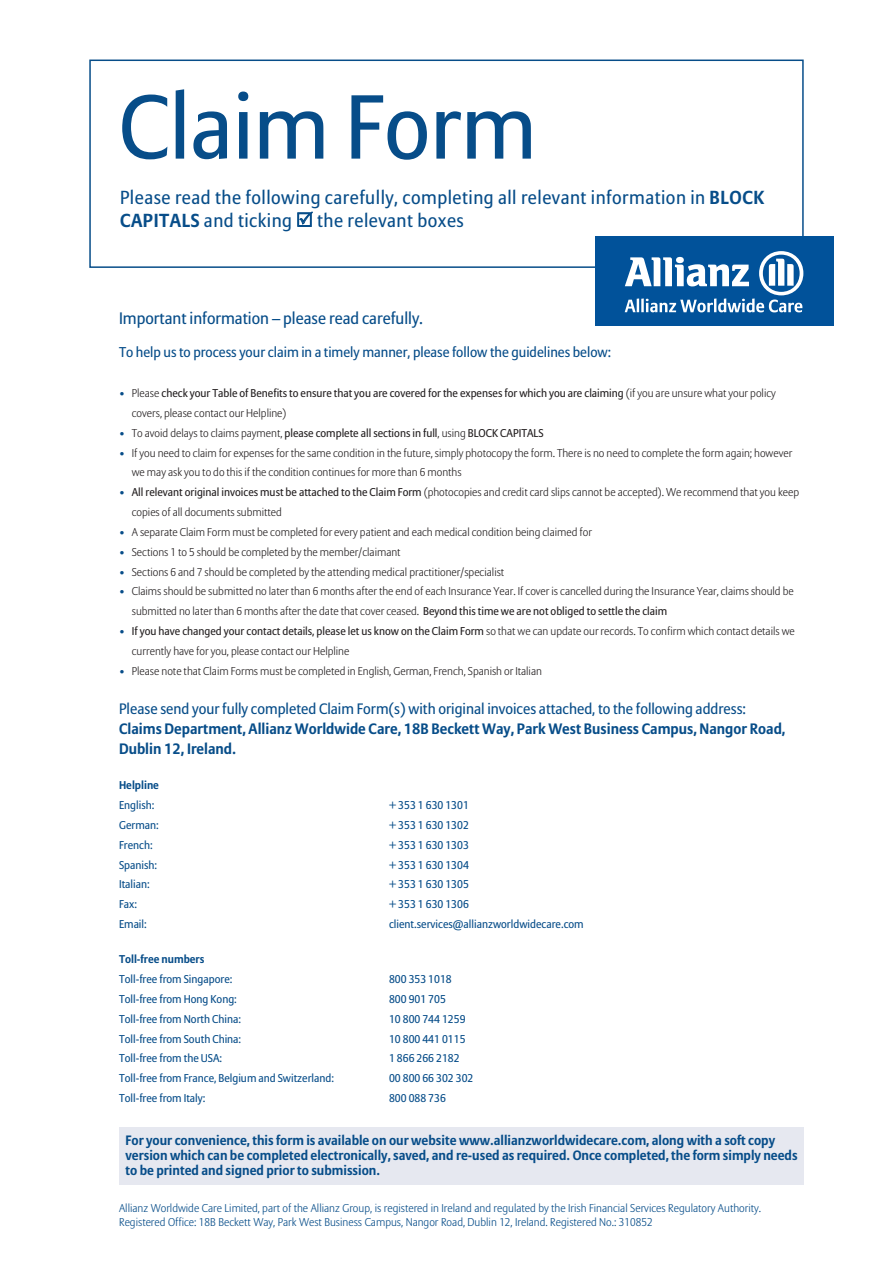
<style>
.page{position:relative;width:893px;height:1263px;background:#fff}
.page>*{position:absolute;margin:0;border:0;box-sizing:border-box;transform-origin:0 0}
.t1{font:90px "Allianz Sans";color:#074d89}
.t2{font:18.75px/22.5px "Allianz Sans";letter-spacing:.025em;color:#074d89}
.t3{font:16.5px "Allianz Sans";color:#074d89}
.t4{font:700 15px/19.8px "Allianz Sans";color:#074d89}
.t5{font:15px "Allianz Sans";color:#074d89}
.t6{font:14.1px "Allianz Sans";color:#074d89}
.t7{font:700 13.5px/15.3px "Allianz Sans";color:#074d89}
.t8{font:300 11.25px/19.8px "Allianz Sans";color:#231f20}
.t9{font:11.25px "Allianz Sans";color:#074d89}
.t10{font:11.25px/19.8px "Allianz Sans";color:#231f20}
.t11{font:300 11.25px/13.5px "Allianz Sans";color:#074d89}
.t12{font:700 11.25px "Allianz Sans";color:#074d89}
.s1{font-weight:700}
.s2{font-weight:300;color:#074d89}
.s3{font-weight:300}
.s4{color:#074d89}
.s5{font-weight:400}
</style>
<div class="page">
<div style="left:119px;top:1127px;width:685px;height:57px;background:#e6e8f0"></div>
<div style="left:89px;top:60px;width:715px;height:208px;border:2px solid #074d89"></div>
<div style="left:595px;top:237px;width:238px;height:88px;background:#01529a"></div>
<svg style="left:625px;top:251px;width:178px;height:61px"></svg>
<h1 class="t1" style="left:119px;top:75px;width:419px">Claim Form</h1>
<h2 class="t2" style="left:120px;top:186px;width:646px">Please read the following carefully, completing all relevant information in <span class="s1">BLOCK<br>CAPITALS</span> and ticking</h2>
<h2 class="t2" style="left:317px;top:209px;width:148px">the relevant boxes</h2>
<h3 class="t3" style="left:119px;top:308px;width:306px">Important information – please read carefully.</h3>
<p class="t6" style="left:119px;top:344px;width:494px">To help us to process your claim in a timely manner, please follow the guidelines below:</p>
<p class="t10" style="left:132px;top:383px;width:646px;text-indent:-13px"><span class="s2">•</span> <span class="s3">Please</span> check your Table of Benefits to ensure that you are covered for the expenses for which you are claiming <span class="s3">(if you are unsure what your policy covers, please contact our Helpline)</span></p>
<p class="t10" style="left:119px;top:423px;width:426px"><span class="s2">•</span> <span class="s3">To avoid delays to claims payment,</span> please complete all sections in full<span class="s3">, using</span> BLOCK CAPITALS</p>
<p class="t8" style="left:132px;top:443px;width:662px;text-indent:-13px"><span class="s4">•</span> If you need to claim for expenses for the same condition in the future, simply photocopy the form. There is no need to complete the form again; however we may ask you to do this if the condition continues for more than 6 months</p>
<p class="t8" style="left:132px;top:482px;width:669px;text-indent:-13px"><span class="s4">•</span> <span class="s5">All relevant original invoices must be attached to the Claim Form</span> (photocopies and credit card slips cannot be accepted). We recommend that you keep copies of all documents submitted</p>
<p class="t8" style="left:119px;top:522px;width:474px"><span class="s4">•</span> A separate Claim Form must be completed for every patient and each medical condition being claimed for</p>
<p class="t8" style="left:119px;top:542px;width:283px"><span class="s4">•</span> Sections 1 to 5 should be completed by the member/claimant</p>
<p class="t8" style="left:119px;top:562px;width:387px"><span class="s4">•</span> Sections 6 and 7 should be completed by the attending medical practitioner/specialist</p>
<p class="t8" style="left:132px;top:582px;width:663px;text-indent:-13px"><span class="s4">•</span> Claims should be submitted no later than 6 months after the end of each Insurance Year. If cover is cancelled during the Insurance Year, claims should be submitted no later than 6 months after the date that cover ceased. <span class="s5">Beyond this time we are not obliged to settle the claim</span></p>
<p class="t8" style="left:132px;top:621px;width:665px;text-indent:-13px"><span class="s4">•</span> <span class="s5">If you have changed your contact details, please let us know on the Claim Form</span> so that we can update our records. To confirm which contact details we currently have for you, please contact our Helpline</p>
<p class="t8" style="left:119px;top:661px;width:424px"><span class="s4">•</span> Please note that Claim Forms must be completed in English, German, French, Spanish or Italian</p>
<h3 class="t5" style="left:119px;top:700px;width:629px">Please send your fully completed Claim Form(s) with original invoices attached, to the following address:</h3>
<h3 class="t4" style="left:119px;top:719px;width:668px">Claims Department, Allianz Worldwide Care, 18B Beckett Way, Park West Business Campus, Nangor Road,<br>Dublin 12, Ireland.</h3>
<p class="t12" style="left:119px;top:779px;width:41px">Helpline</p>
<p class="t9" style="left:119px;top:799px;width:37px">English:</p>
<p class="t9" style="left:389px;top:799px;width:81px">+ 353 1 630 1301</p>
<p class="t9" style="left:119px;top:818px;width:41px">German:</p>
<p class="t9" style="left:389px;top:818px;width:81px">+ 353 1 630 1302</p>
<p class="t9" style="left:119px;top:838px;width:35px">French:</p>
<p class="t9" style="left:389px;top:838px;width:81px">+ 353 1 630 1303</p>
<p class="t9" style="left:119px;top:858px;width:40px">Spanish:</p>
<p class="t9" style="left:389px;top:858px;width:81px">+ 353 1 630 1304</p>
<p class="t9" style="left:119px;top:878px;width:32px">Italian:</p>
<p class="t9" style="left:389px;top:878px;width:81px">+ 353 1 630 1305</p>
<p class="t9" style="left:119px;top:898px;width:20px">Fax:</p>
<p class="t9" style="left:389px;top:898px;width:81px">+ 353 1 630 1306</p>
<p class="t9" style="left:119px;top:918px;width:29px">Email:</p>
<p class="t9" style="left:389px;top:918px;width:196px">client.services@allianzworldwidecare.com</p>
<p class="t12" style="left:119px;top:953px;width:87px">Toll-free numbers</p>
<p class="t9" style="left:119px;top:972px;width:115px">Toll-free from Singapore:</p>
<p class="t9" style="left:389px;top:972px;width:64px">800 353 1018</p>
<p class="t9" style="left:119px;top:992px;width:119px">Toll-free from Hong Kong:</p>
<p class="t9" style="left:389px;top:992px;width:58px">800 901 705</p>
<p class="t9" style="left:119px;top:1012px;width:123px">Toll-free from North China:</p>
<p class="t9" style="left:389px;top:1012px;width:78px">10 800 744 1259</p>
<p class="t9" style="left:119px;top:1032px;width:124px">Toll-free from South China:</p>
<p class="t9" style="left:389px;top:1032px;width:78px">10 800 441 0115</p>
<p class="t9" style="left:119px;top:1052px;width:105px">Toll-free from the USA:</p>
<p class="t9" style="left:389px;top:1052px;width:72px">1 866 266 2182</p>
<p class="t9" style="left:119px;top:1072px;width:216px">Toll-free from France, Belgium and Switzerland:</p>
<p class="t9" style="left:389px;top:1072px;width:86px">00 800 66 302 302</p>
<p class="t9" style="left:119px;top:1091px;width:88px">Toll-free from Italy:</p>
<p class="t9" style="left:389px;top:1091px;width:58px">800 088 736</p>
<p class="t7" style="left:126px;top:1132px;width:674px">For your convenience, this form is available on our website www.allianzworldwidecare.com, along with a soft copy version which can be completed electronically, saved, and re-used as required. Once completed, the form simply needs to be printed and signed prior to submission.</p>
<p class="t11" style="left:119px;top:1201px;width:644px">Allianz Worldwide Care Limited, part of the Allianz Group, is registered in Ireland and regulated by the Irish Financial Services Regulatory Authority.<br>Registered Office: 18B Beckett Way, Park West Business Campus, Nangor Road, Dublin 12, Ireland. Registered No.: 310852</p>
</div>
